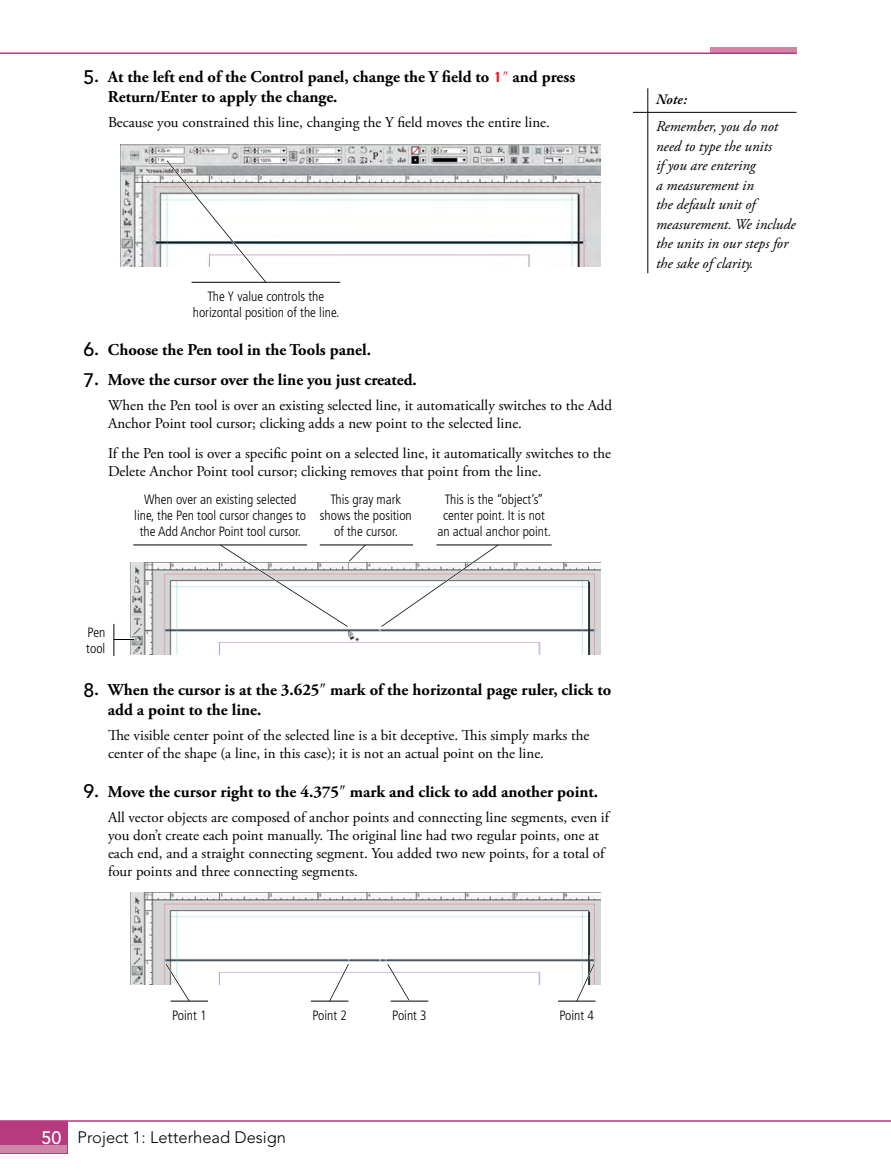
<style>
.page{position:relative;width:891px;height:1175px;background:#fff}
.page>*{position:absolute;margin:0;border:0;box-sizing:border-box;transform-origin:0 0}
.t1{font:700 16.5px/19.8px "Adobe Garamond Pro";color:#000}
.t2{font:300 16.5px "Avenir";color:#000}
.t3{font:15px/18px "Adobe Garamond Pro";color:#000}
.t4{font:italic 15px/19.5px "Adobe Garamond Pro";color:#000}
.t5{font:italic 600 15px "Garamond Premr Pro";color:#000}
.t6{font:300 condensed 13.5px/16.2px "Frutiger";color:#000;text-align:center}
.s1{font-family:"Avenir";font-weight:500;font-size:19.5px}
.s2{font-family:"ATC Chicago";font-weight:400;font-size:13.5px;color:#ed1d24}
.s3{font-weight:500;font-size:18px;color:#fff}
</style>
<div class="page">
<div style="left:710px;top:48px;width:86px;height:6px;background:#cd86a7"></div>
<hr style="left:0;top:52px;width:796px;height:2px;background:#b63a7e">
<hr style="left:0;top:1120px;width:891px;height:1px;background:#b63a7e">
<div style="left:0;top:1120px;width:68px;height:33px;background:#b63a7e"></div>
<div style="left:0;top:1145px;width:68px;height:8px;background:#cd86a7"></div>
<img style="left:121px;top:144px;width:480px;height:122px">
<svg style="left:166px;top:160px;width:100px;height:123px"></svg>
<hr style="left:192px;top:282px;width:148px;height:1px;background:#000">
<img style="left:131px;top:562px;width:470px;height:92px">
<svg style="left:114px;top:638px;width:19px;height:2px"></svg>
<hr style="left:113px;top:624px;width:1px;height:32px;background:#000">
<hr style="left:133px;top:544px;width:174px;height:1px;background:#000">
<svg style="left:220px;top:544px;width:146px;height:83px"></svg>
<hr style="left:320px;top:544px;width:93px;height:1px;background:#000">
<svg style="left:381px;top:544px;width:118px;height:83px"></svg>
<hr style="left:436px;top:544px;width:116px;height:1px;background:#000">
<img style="left:131px;top:892px;width:470px;height:93px">
<hr style="left:391px;top:1000px;width:37px;height:1px;background:#000">
<svg style="left:166px;top:963px;width:24px;height:38px"></svg>
<hr style="left:171px;top:1000px;width:37px;height:1px;background:#000">
<svg style="left:329px;top:963px;width:20px;height:38px"></svg>
<hr style="left:311px;top:1000px;width:37px;height:1px;background:#000">
<svg style="left:576px;top:963px;width:19px;height:37px"></svg>
<svg style="left:387px;top:963px;width:23px;height:38px"></svg>
<hr style="left:558px;top:1000px;width:38px;height:1px;background:#000">
<hr style="left:647px;top:88px;width:1px;height:185px;background:#000">
<hr style="left:633px;top:112px;width:163px;height:1px;background:#000">
<p class="t1" style="left:108px;top:68px;width:469px;text-indent:-24px"><span class="s1">5</span>. At the left end of the Control panel, change the Y field to <span class="s2">1</span> and press<br>Return/Enter to apply the change.</p>
<p class="t3" style="left:108px;top:114px;width:444px">Because you constrained this line, changing the Y field moves the entire line.</p>
<p class="t6" style="left:193px;top:288px;width:148px">The Y value controls the horizontal position of the line.</p>
<p class="t1" style="left:84px;top:340px;width:289px"><span class="s1">6</span>. Choose the Pen tool in the Tools panel.</p>
<p class="t1" style="left:84px;top:370px;width:335px"><span class="s1">7</span>. Move the cursor over the line you just created.</p>
<p class="t3" style="left:108px;top:397px;width:506px">When the Pen tool is over an existing selected line, it automatically switches to the Add<br>Anchor Point tool cursor; clicking adds a new point to the selected line.</p>
<p class="t3" style="left:108px;top:444px;width:505px">If the Pen tool is over a specific point on a selected line, it automatically switches to the<br>Delete Anchor Point tool cursor; clicking removes that point from the line.</p>
<p class="t6" style="left:134px;top:491px;width:173px">When over an existing selected line, the Pen tool cursor changes to the Add Anchor Point tool cursor.</p>
<p class="t6" style="left:320px;top:491px;width:94px">This gray mark shows the position of the cursor.</p>
<p class="t6" style="left:437px;top:491px;width:115px">This is the “object’s” center point. It is not an actual anchor point.</p>
<p class="t6" style="left:86px;top:624px;width:21px;text-align:left">Pen tool</p>
<p class="t1" style="left:108px;top:680px;width:505px;text-indent:-24px"><span class="s1">8</span>. When the cursor is at the 3.625 mark of the horizontal page ruler, click to add a point to the line.</p>
<p class="t3" style="left:108px;top:726px;width:483px">The visible center point of the selected line is a bit deceptive. This simply marks the center of the shape (a line, in this case); it is not an actual point on the line.</p>
<p class="t1" style="left:84px;top:782px;width:516px"><span class="s1">9</span>. Move the cursor right to the 4.375 mark and click to add another point.</p>
<p class="t3" style="left:108px;top:808px;width:503px">All vector objects are composed of anchor points and connecting line segments, even if you don’t create each point manually. The original line had two regular points, one at each end, and a straight connecting segment. You added two new points, for a total of four points and three connecting segments.</p>
<p class="t5" style="left:656px;top:90px;width:33px">Note:</p>
<p class="t4" style="left:656px;top:117px;width:141px">Remember, you do not need to type the units<br>if you are entering<br>a measurement in<br>the default unit of measurement. We include the units in our steps for the sake of clarity.</p>
<p class="t6" style="left:172px;top:1007px;width:36px">Point 1</p>
<p class="t6" style="left:312px;top:1007px;width:36px">Point 2</p>
<p class="t6" style="left:392px;top:1007px;width:36px">Point 3</p>
<p class="t6" style="left:560px;top:1007px;width:36px">Point 4</p>
<p class="t2" style="left:41px;top:1128px;width:246px"><span class="s3">50</span> Project 1: Letterhead Design</p>
</div>
